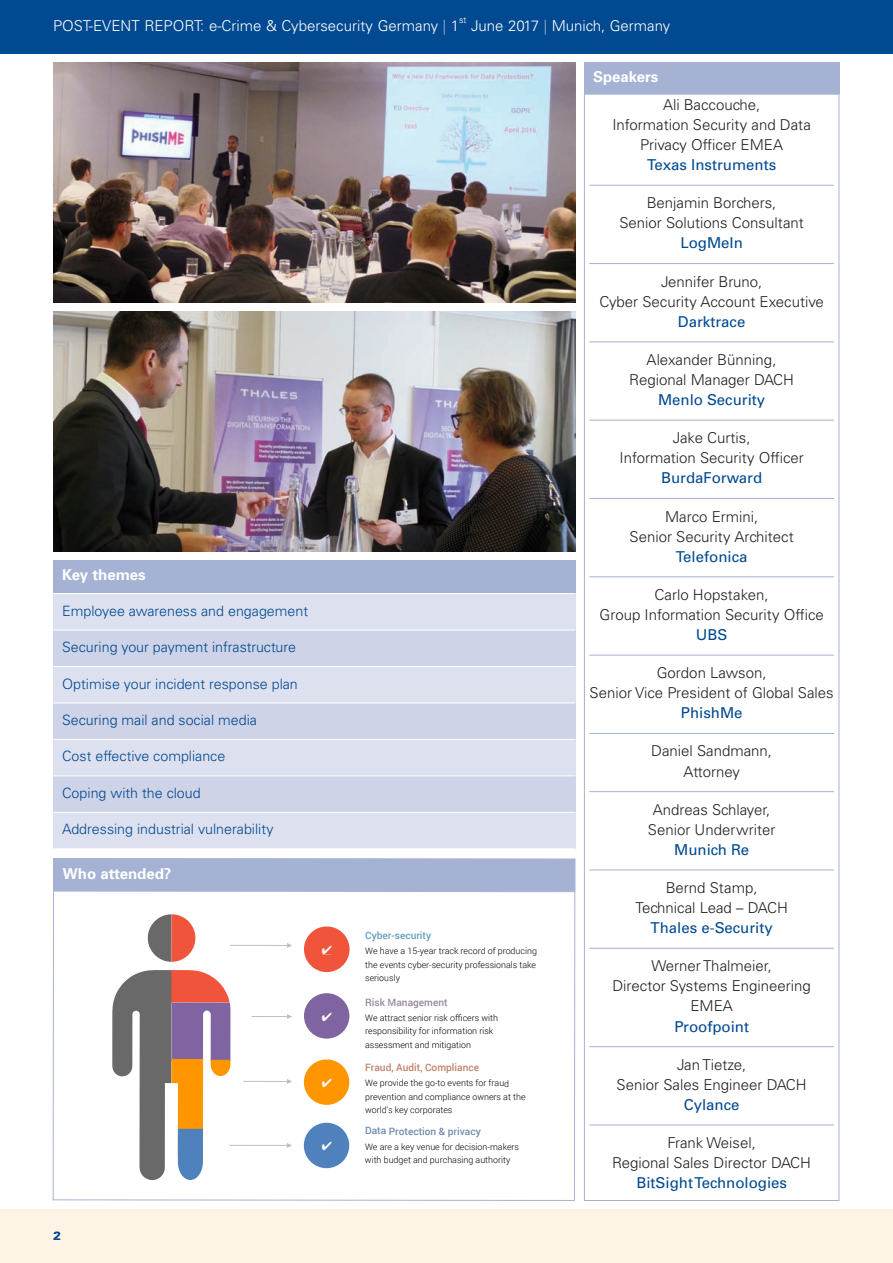
<style>
.page{position:relative;width:893px;height:1263px;background:#fff}
.page>*{position:absolute;margin:0;border:0;box-sizing:border-box;transform-origin:0 0}
.t1{font:300 15px/20.1px "Univers";color:#231f20;text-align:center}
.t2{font:15px "Univers";color:#014990}
.t3{font:300 15px "Univers";color:#fff}
.t4{font:700 15px "Univers";color:#fff}
.t5{font:300 14.25px "Univers";color:#014990}
.t6{font:900 12px "Univers";color:#014990}
.t7{font:500 10.2px "Roboto";color:#708aae}
.t8{font:500 10.2px "Roboto";color:#c28069}
.t9{font:500 10.2px "Roboto";color:#639dbf}
.t10{font:500 10.2px "Roboto";color:#95879c}
.t11{font:300 9px "Univers";color:#fff}
.t12{font:300 8.85px "Roboto";color:#000}
.s1{color:#a5b2d4}
</style>
<div class="page">
<div style="left:0;top:0;width:893px;height:53px;background:#014990"></div>
<div style="left:0;top:1210px;width:893px;height:53px;background:#fef4e6"></div>
<div style="left:304px;top:993px;width:45px;height:46px;background:#8064a2;border-radius:50%"></div>
<div style="left:304px;top:1059px;width:45px;height:46px;background:#ff9600;border-radius:50%"></div>
<div style="left:304px;top:1123px;width:45px;height:45px;background:#4f81bd;border-radius:50%"></div>
<hr style="left:230px;top:945px;width:60px;height:1px;background:#bfbfbf">
<svg style="left:287px;top:943px;width:5px;height:5px"></svg>
<hr style="left:252px;top:1016px;width:38px;height:1px;background:#bfbfbf">
<svg style="left:287px;top:1014px;width:5px;height:5px"></svg>
<hr style="left:243px;top:1081px;width:47px;height:1px;background:#bfbfbf">
<svg style="left:287px;top:1079px;width:5px;height:5px"></svg>
<hr style="left:229px;top:1145px;width:61px;height:1px;background:#bfbfbf">
<svg style="left:287px;top:1143px;width:5px;height:5px"></svg>
<svg style="left:112px;top:970px;width:118px;height:210px"></svg>
<svg style="left:148px;top:914px;width:47px;height:48px"></svg>
<hr style="left:53px;top:858px;width:1px;height:342px;background:#a5b2d4">
<hr style="left:574px;top:859px;width:1px;height:342px;background:#a5b2d4">
<div style="left:54px;top:858px;width:522px;height:34px;background:#a5b2d4"></div>
<svg style="left:52px;top:1199px;width:522px;height:2px"></svg>
<hr style="left:589px;top:185px;width:245px;height:1px;background:#a5b2d4">
<hr style="left:589px;top:263px;width:245px;height:1px;background:#a5b2d4">
<hr style="left:589px;top:341px;width:245px;height:1px;background:#a5b2d4">
<hr style="left:589px;top:420px;width:245px;height:1px;background:#a5b2d4">
<hr style="left:589px;top:498px;width:245px;height:1px;background:#a5b2d4">
<hr style="left:589px;top:576px;width:245px;height:1px;background:#a5b2d4">
<hr style="left:589px;top:655px;width:245px;height:1px;background:#a5b2d4">
<hr style="left:589px;top:733px;width:245px;height:1px;background:#a5b2d4">
<hr style="left:589px;top:791px;width:245px;height:1px;background:#a5b2d4">
<hr style="left:589px;top:869px;width:245px;height:1px;background:#a5b2d4">
<hr style="left:589px;top:948px;width:245px;height:1px;background:#a5b2d4">
<hr style="left:589px;top:1046px;width:245px;height:1px;background:#a5b2d4">
<hr style="left:589px;top:1124px;width:245px;height:1px;background:#a5b2d4">
<div style="left:53px;top:560px;width:522px;height:34px;background:#a5b2d4"></div>
<div style="left:53px;top:594px;width:522px;height:36px;background:#dde1ef"></div>
<div style="left:53px;top:630px;width:522px;height:36px;background:#ced3e7"></div>
<div style="left:53px;top:666px;width:522px;height:37px;background:#dde1ef"></div>
<div style="left:53px;top:703px;width:522px;height:36px;background:#ced3e7"></div>
<div style="left:53px;top:739px;width:522px;height:37px;background:#dde1ef"></div>
<div style="left:53px;top:776px;width:522px;height:36px;background:#ced3e7"></div>
<div style="left:53px;top:812px;width:522px;height:37px;background:#dde1ef"></div>
<hr style="left:53px;top:593px;width:522px;height:1px;background:#fff">
<hr style="left:53px;top:630px;width:522px;height:1px;background:#fff">
<hr style="left:53px;top:666px;width:522px;height:1px;background:#fff">
<hr style="left:53px;top:703px;width:522px;height:1px;background:#fff">
<hr style="left:53px;top:739px;width:522px;height:1px;background:#fff">
<hr style="left:53px;top:775px;width:522px;height:1px;background:#fff">
<hr style="left:53px;top:812px;width:522px;height:1px;background:#fff">
<hr style="left:53px;top:848px;width:522px;height:1px;background:#fff">
<div style="left:584px;top:62px;width:255px;height:32px;background:#a5b2d4"></div>
<img style="left:53px;top:62px;width:522px;height:240px">
<img style="left:53px;top:311px;width:522px;height:240px">
<svg style="left:304px;top:926px;width:46px;height:46px"></svg>
<p class="t3" style="left:53px;top:20px;width:407px">POST-EVENT REPORT: e-Crime &amp; Cybersecurity Germany <span class="s1">|</span> 1</p>
<p class="t11" style="left:459px;top:17px;width:9px">st</p>
<p class="t3" style="left:471px;top:20px;width:201px">June 2017 <span class="s1">|</span> Munich, Germany</p>
<p class="t4" style="left:62px;top:569px;width:85px">Key themes</p>
<p class="t5" style="left:62px;top:605px;width:247px">Employee awareness and engagement</p>
<p class="t5" style="left:62px;top:642px;width:235px">Securing your payment infrastructure</p>
<p class="t5" style="left:62px;top:678px;width:237px">Optimise your incident response plan</p>
<p class="t5" style="left:62px;top:715px;width:196px">Securing mail and social media</p>
<p class="t5" style="left:62px;top:751px;width:165px">Cost effective compliance</p>
<p class="t5" style="left:62px;top:787px;width:140px">Coping with the cloud</p>
<p class="t5" style="left:62px;top:824px;width:213px">Addressing industrial vulnerability</p>
<p class="t4" style="left:63px;top:868px;width:110px">Who attended?</p>
<p class="t6" style="left:53px;top:1231px;width:10px">2</p>
<p class="t9" style="left:365px;top:928px;width:67px">Cyber-security</p>
<p class="t12" style="left:365px;top:945px;width:173px">We have a 15-year track record of producing</p>
<p class="t12" style="left:365px;top:958px;width:172px">the events cyber-security professionals take</p>
<p class="t12" style="left:365px;top:972px;width:36px">seriously</p>
<p class="t10" style="left:365px;top:995px;width:84px">Risk Management</p>
<p class="t12" style="left:365px;top:1011px;width:134px">We attract senior risk officers with</p>
<p class="t12" style="left:365px;top:1025px;width:130px">responsibility for information risk</p>
<p class="t12" style="left:365px;top:1038px;width:107px">assessment and mitigation</p>
<p class="t8" style="left:365px;top:1060px;width:115px">Fraud, Audit, Compliance</p>
<p class="t12" style="left:365px;top:1077px;width:146px">We provide the go-to events for fraud</p>
<p class="t12" style="left:365px;top:1091px;width:162px">prevention and compliance owners at the</p>
<p class="t12" style="left:365px;top:1104px;width:89px">world’s key corporates</p>
<p class="t7" style="left:365px;top:1124px;width:117px">Data Protection &amp; privacy</p>
<p class="t12" style="left:365px;top:1140px;width:156px">We are a key venue for decision-makers</p>
<p class="t12" style="left:365px;top:1154px;width:147px">with budget and purchasing authority</p>
<p class="t4" style="left:593px;top:71px;width:67px">Speakers</p>
<p class="t1" style="left:612px;top:96px;width:200px">Ali Baccouche,<br>Information Security and Data<br>Privacy Officer EMEA</p>
<p class="t2" style="left:647px;top:159px;width:131px">Texas Instruments</p>
<p class="t1" style="left:619px;top:194px;width:186px">Benjamin Borchers,<br>Senior Solutions Consultant</p>
<p class="t2" style="left:680px;top:238px;width:64px">LogMeIn</p>
<p class="t1" style="left:599px;top:273px;width:226px">Jennifer Bruno,<br>Cyber Security Account Executive</p>
<p class="t2" style="left:678px;top:316px;width:69px">Darktrace</p>
<p class="t1" style="left:629px;top:351px;width:166px">Alexander Bünning,<br>Regional Manager DACH</p>
<p class="t2" style="left:658px;top:394px;width:109px">Menlo Security</p>
<p class="t1" style="left:619px;top:429px;width:186px">Jake Curtis,<br>Information Security Officer</p>
<p class="t2" style="left:661px;top:473px;width:103px">BurdaForward</p>
<p class="t1" style="left:630px;top:507px;width:166px">Marco Ermini,<br>Senior Security Architect</p>
<p class="t2" style="left:676px;top:551px;width:73px">Telefonica</p>
<p class="t1" style="left:599px;top:586px;width:226px">Carlo Hopstaken,<br>Group Information Security Office</p>
<p class="t2" style="left:696px;top:629px;width:33px">UBS</p>
<p class="t1" style="left:590px;top:664px;width:246px">Gordon Lawson,<br>Senior Vice President of Global Sales</p>
<p class="t2" style="left:681px;top:707px;width:63px">PhishMe</p>
<p class="t1" style="left:651px;top:742px;width:122px">Daniel Sandmann,<br>Attorney</p>
<p class="t1" style="left:648px;top:801px;width:129px">Andreas Schlayer,<br>Senior Underwriter</p>
<p class="t2" style="left:674px;top:844px;width:76px">Munich Re</p>
<p class="t1" style="left:635px;top:879px;width:154px">Bernd Stamp,<br>Technical Lead – DACH</p>
<p class="t2" style="left:651px;top:922px;width:124px">Thales e-Security</p>
<p class="t1" style="left:612px;top:957px;width:200px">Werner Thalmeier,<br>Director Systems Engineering<br>EMEA</p>
<p class="t2" style="left:674px;top:1021px;width:76px">Proofpoint</p>
<p class="t1" style="left:617px;top:1056px;width:192px">Jan Tietze,<br>Senior Sales Engineer DACH</p>
<p class="t2" style="left:684px;top:1099px;width:57px">Cylance</p>
<p class="t1" style="left:612px;top:1134px;width:200px">Frank Weisel,<br>Regional Sales Director DACH</p>
<p class="t2" style="left:636px;top:1177px;width:152px">BitSight Technologies</p>
</div>
